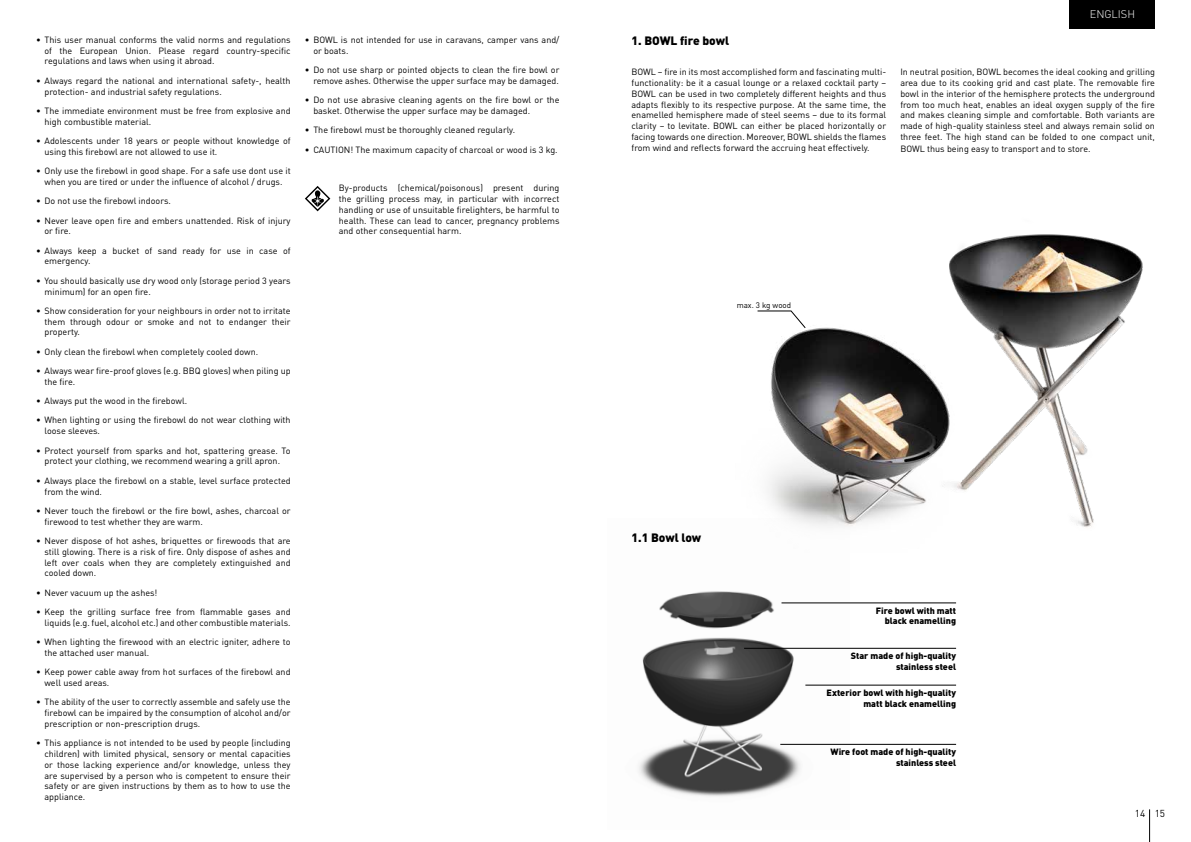
<style>
.page{position:relative;width:1191px;height:842px;background:#fff}
.page>*{position:absolute;margin:0;border:0;box-sizing:border-box;transform-origin:0 0}
.t1{font:900 12px "DIN Pro";letter-spacing:-.005em;color:#000}
.t2{font:300 11px "DIN Pro";color:#fff}
.t3{font:10px "DIN Pro";color:#000}
.t4{font:9px/10.8px "DIN Pro";color:#000}
.t5{font:900 9px/10.8px "DIN Pro";color:#000;text-align:right}
.t6{font:8px "DIN Pro";color:#000}
</style>
<div class="page">
<div style="left:1070px;top:0;width:85px;height:28px;background:#000"></div>
<hr style="left:1149px;top:809px;width:1px;height:33px;background:#000">
<img style="left:639px;top:591px;width:210px;height:206px">
<img style="left:757px;top:310px;width:96px;height:217px">
<img style="left:853px;top:234px;width:290px;height:294px">
<svg style="left:757px;top:311px;width:49px;height:17px"></svg>
<svg style="left:305px;top:186px;width:25px;height:25px"></svg>
<hr style="left:780px;top:744px;width:176px;height:1px;background:#000">
<hr style="left:805px;top:685px;width:151px;height:1px;background:#000">
<hr style="left:744px;top:648px;width:212px;height:1px;background:#000">
<hr style="left:781px;top:602px;width:175px;height:1px;background:#000">
<p class="t4" style="left:45px;top:34px;width:248px;text-align:justify;text-indent:-9px">• This user manual conforms the valid norms and regulations of the European Union. Please regard country-specific regulations and laws when using it abroad.</p>
<p class="t4" style="left:45px;top:75px;width:248px;text-indent:-9px">• Always regard the national and international safety-, health protection- and industrial safety regulations.</p>
<p class="t4" style="left:45px;top:105px;width:248px;text-indent:-9px">• The immediate environment must be free from explosive and high combustible material.</p>
<p class="t4" style="left:45px;top:135px;width:248px;text-indent:-9px">• Adolescents under 18 years or people without knowledge of using this firebowl are not allowed to use it.</p>
<p class="t4" style="left:36px;top:165px;width:256px;text-align:center">• Only use the firebowl in good shape. For a safe use dont use it when you are tired or under the influence of alcohol / drugs.</p>
<p class="t4" style="left:36px;top:195px;width:136px">• Do not use the firebowl indoors.</p>
<p class="t4" style="left:45px;top:214px;width:248px;text-indent:-9px">• Never leave open fire and embers unattended. Risk of injury or fire.</p>
<p class="t4" style="left:45px;top:245px;width:248px;text-indent:-9px">• Always keep a bucket of sand ready for use in case of emergency.</p>
<p class="t4" style="left:45px;top:275px;width:248px;text-indent:-9px">• You should basically use dry wood only (storage period 3 years minimum) for an open fire.</p>
<p class="t4" style="left:45px;top:305px;width:248px;text-align:justify;text-indent:-9px">• Show consideration for your neighbours in order not to irritate them through odour or smoke and not to endanger their property.</p>
<p class="t4" style="left:36px;top:346px;width:224px">• Only clean the firebowl when completely cooled down.</p>
<p class="t4" style="left:45px;top:365px;width:248px;text-indent:-9px">• Always wear fire-proof gloves (e.g. BBQ gloves) when piling up the fire.</p>
<p class="t4" style="left:36px;top:395px;width:153px">• Always put the wood in the firebowl.</p>
<p class="t4" style="left:45px;top:414px;width:248px;text-indent:-9px">• When lighting or using the firebowl do not wear clothing with loose sleeves.</p>
<p class="t4" style="left:36px;top:445px;width:256px;text-align:center">• Protect yourself from sparks and hot, spattering grease. To protect your clothing, we recommend wearing a grill apron.</p>
<p class="t4" style="left:45px;top:475px;width:248px;text-indent:-9px">• Always place the firebowl on a stable, level surface protected from the wind.</p>
<p class="t4" style="left:45px;top:505px;width:248px;text-indent:-9px">• Never touch the firebowl or the fire bowl, ashes, charcoal or firewood to test whether they are warm.</p>
<p class="t4" style="left:45px;top:535px;width:248px;text-align:justify;text-indent:-9px">• Never dispose of hot ashes, briquettes or firewoods that are still glowing. There is a risk of fire. Only dispose of ashes and left over coals when they are completely extinguished and cooled down.</p>
<p class="t4" style="left:36px;top:587px;width:123px">• Never vacuum up the ashes!</p>
<p class="t4" style="left:36px;top:606px;width:256px;text-align:right">• Keep the grilling surface free from flammable gases and liquids (e.g. fuel, alcohol etc.) and other combustible materials.</p>
<p class="t4" style="left:45px;top:636px;width:248px;text-indent:-9px">• When lighting the firewood with an electric igniter, adhere to the attached user manual.</p>
<p class="t4" style="left:45px;top:666px;width:248px;text-indent:-9px">• Keep power cable away from hot surfaces of the firebowl and well used areas.</p>
<p class="t4" style="left:45px;top:696px;width:248px;text-align:justify;text-indent:-9px">• The ability of the user to correctly assemble and safely use the firebowl can be impaired by the consumption of alcohol and/or prescription or non-prescription drugs.</p>
<p class="t4" style="left:45px;top:737px;width:248px;text-align:justify;text-indent:-9px">• This appliance is not intended to be used by people (including children) with limited physical, sensory or mental capacities or those lacking experience and/or knowledge, unless they are supervised by a person who is competent to ensure their safety or are given instructions by them as to how to use the appliance.</p>
<p class="t4" style="left:313px;top:34px;width:248px;text-indent:-9px">• BOWL is not intended for use in caravans, camper vans and/ or boats.</p>
<p class="t4" style="left:305px;top:64px;width:256px;text-align:right">• Do not use sharp or pointed objects to clean the fire bowl or remove ashes. Otherwise the upper surface may be damaged.</p>
<p class="t4" style="left:313px;top:94px;width:248px;text-indent:-9px">• Do not use abrasive cleaning agents on the fire bowl or the basket. Otherwise the upper surface may be damaged.</p>
<p class="t4" style="left:305px;top:124px;width:212px">• The firebowl must be thoroughly cleaned regularly.</p>
<p class="t4" style="left:305px;top:144px;width:254px">• CAUTION! The maximum capacity of charcoal or wood is 3 kg.</p>
<p class="t4" style="left:339px;top:182px;width:222px;text-align:justify">By-products (chemical/poisonous) present during the grilling process may, in particular with incorrect handling or use of unsuitable firelighters, be harmful to health. These can lead to cancer, pregnancy problems and other consequential harm.</p>
<p class="t2" style="left:1089px;top:6px;width:47px">ENGLISH</p>
<h1 class="t1" style="left:631px;top:33px;width:99px">1. BOWL fire bowl</h1>
<p class="t4" style="left:631px;top:66px;width:256px;text-align:justify">BOWL – fire in its most accomplished form and fascinating multi&shy;functionality: be it a casual lounge or a relaxed cocktail party – BOWL can be used in two completely different heights and thus adapts flexibly to its respective purpose. At the same time, the enamelled hemisphere made of steel seems – due to its formal clarity – to levitate. BOWL can either be placed horizontally or facing towards one direction. Moreover, BOWL shields the flames from wind and reflects forward the accruing heat effectively.</p>
<p class="t4" style="left:900px;top:66px;width:256px;text-align:justify">In neutral position, BOWL becomes the ideal cooking and grilling area due to its cooking grid and cast plate. The removable fire bowl in the interior of the hemisphere protects the underground from too much heat, enables an ideal oxygen supply of the fire and makes cleaning simple and comfortable. Both variants are made of high-quality stainless steel and always remain solid on three feet. The high stand can be folded to one compact unit,</p>
<p class="t4" style="left:900px;top:143px;width:192px">BOWL thus being easy to transport and to store.</p>
<p class="t6" style="left:736px;top:300px;width:56px">max. 3 kg wood</p>
<h1 class="t1" style="left:631px;top:529px;width:71px">1.1 Bowl low</h1>
<p class="t5" style="left:875px;top:604px;width:82px">Fire bowl with matt black enamelling</p>
<p class="t5" style="left:851px;top:650px;width:107px">Star made of high-quality stainless steel</p>
<p class="t5" style="left:826px;top:687px;width:131px">Exterior bowl with high-quality matt black enamelling</p>
<p class="t5" style="left:830px;top:746px;width:127px">Wire foot made of high-quality stainless steel</p>
<p class="t3" style="left:1134px;top:807px;width:32px">14 15</p>
</div>
